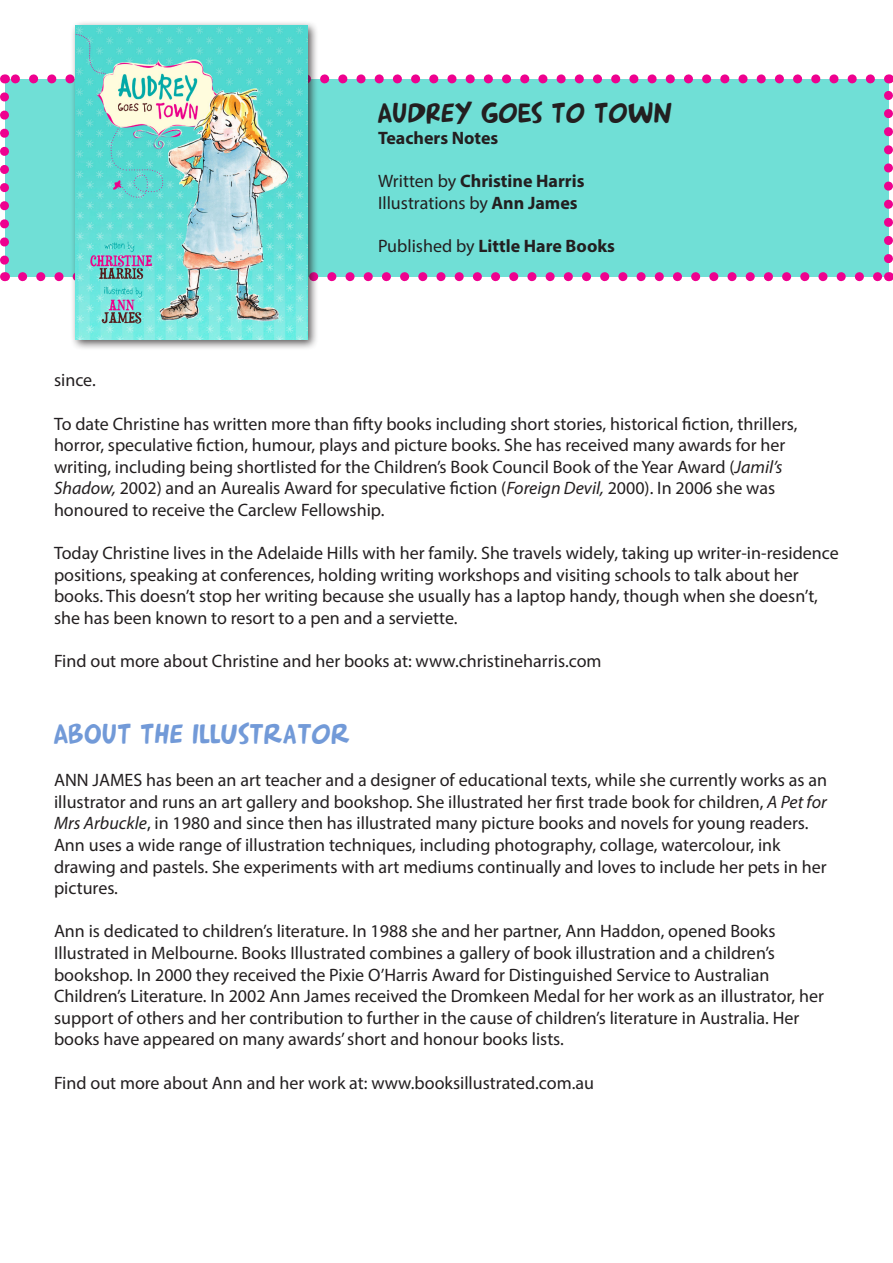
<style>
.page{position:relative;width:893px;height:1263px;background:#fff}
.page>*{position:absolute;margin:0;border:0;box-sizing:border-box;transform-origin:0 0}
.t1{font:27px "Arnold 21";color:#729ad8}
.t2{font:27px "Arnold 21";color:#231f20}
.t3{font:18px/21.6px "Myriad Pro";color:#231f20}
.t4{font:700 18px "Myriad Pro";color:#231f20}
.s1{font-weight:400}
.s2{font-weight:700}
.s3{font-style:italic}
</style>
<div class="page">
<div style="left:4px;top:79px;width:884px;height:198px;background:#70dfd6"></div>
<svg style="left:23px;top:272px;width:856px;height:9px"></svg>
<svg style="left:14px;top:74px;width:856px;height:9px"></svg>
<svg style="left:0;top:97px;width:9px;height:184px"></svg>
<svg style="left:884px;top:74px;width:9px;height:185px"></svg>
<div style="left:70px;top:20px;width:248px;height:331px;background:#231f20;opacity:.75"></div>
<img style="left:75px;top:26px;width:232px;height:314px">
<p class="t2" style="left:378px;top:96px;width:297px">AUDREY GOES TO TOWN</p>
<p class="t4" style="left:378px;top:126px;width:122px">Teachers Notes</p>
<p class="t4" style="left:378px;top:169px;width:208px"><span class="s1">Written by</span> Christine Harris</p>
<p class="t3" style="left:378px;top:191px;width:201px">Illustrations by <span class="s2">Ann James</span></p>
<p class="t4" style="left:378px;top:234px;width:238px"><span class="s1">Published by</span> Little Hare Books</p>
<p class="t3" style="left:54px;top:369px;width:43px">since.</p>
<p class="t3" style="left:54px;top:412px;width:745px">To date Christine has written more than fifty books including short stories, historical fiction, thrillers,</p>
<p class="t3" style="left:54px;top:434px;width:733px">horror, speculative fiction, humour, plays and picture books. She has received many awards for her</p>
<p class="t3" style="left:54px;top:456px;width:730px">writing, including being shortlisted for the Children’s Book Council Book of the Year Award (<span class="s3">Jamil’s</span></p>
<p class="t3" style="left:54px;top:477px;width:723px"><span class="s3">Shadow,</span> 2002) and an Aurealis Award for speculative fiction (<span class="s3">Foreign Devil,</span> 2000). In 2006 she was</p>
<p class="t3" style="left:54px;top:499px;width:332px">honoured to receive the Carclew Fellowship.</p>
<p class="t3" style="left:54px;top:542px;width:786px">Today Christine lives in the Adelaide Hills with her family. She travels widely, taking up writer-in-residence positions, speaking at conferences, holding writing workshops and visiting schools to talk about her books. This doesn’t stop her writing because she usually has a laptop handy, though when she doesn’t, she has been known to resort to a pen and a serviette.</p>
<p class="t3" style="left:54px;top:650px;width:549px">Find out more about Christine and her books at: www.christineharris.com</p>
<p class="t1" style="left:54px;top:717px;width:298px">ABOUT THE ILLUSTRATOR</p>
<p class="t3" style="left:54px;top:769px;width:775px;text-align:justify">ANN JAMES has been an art teacher and a designer of educational texts, while she currently works as an illustrator and runs an art gallery and bookshop. She illustrated her first trade book for children, <span class="s3">A Pet for Mrs Arbuckle</span>, in 1980 and since then has illustrated many picture books and novels for young readers.</p>
<p class="t3" style="left:54px;top:834px;width:728px">Ann uses a wide range of illustration techniques, including photography, collage, watercolour, ink</p>
<p class="t3" style="left:54px;top:855px;width:774px">drawing and pastels. She experiments with art mediums continually and loves to include her pets in her pictures.</p>
<p class="t3" style="left:54px;top:920px;width:723px">Ann is dedicated to children’s literature. In 1988 she and her partner, Ann Haddon, opened Books</p>
<p class="t3" style="left:54px;top:942px;width:722px">Illustrated in Melbourne. Books Illustrated combines a gallery of book illustration and a children’s</p>
<p class="t3" style="left:54px;top:963px;width:717px">bookshop. In 2000 they received the Pixie O’Harris Award for Distinguished Service to Australian</p>
<p class="t3" style="left:54px;top:985px;width:771px">Children’s Literature. In 2002 Ann James received the Dromkeen Medal for her work as an illustrator, her support of others and her contribution to further in the cause of children’s literature in Australia. Her books have appeared on many awards’ short and honour books lists.</p>
<p class="t3" style="left:54px;top:1071px;width:541px">Find out more about Ann and her work at: www.booksillustrated.com.au</p>
</div>
